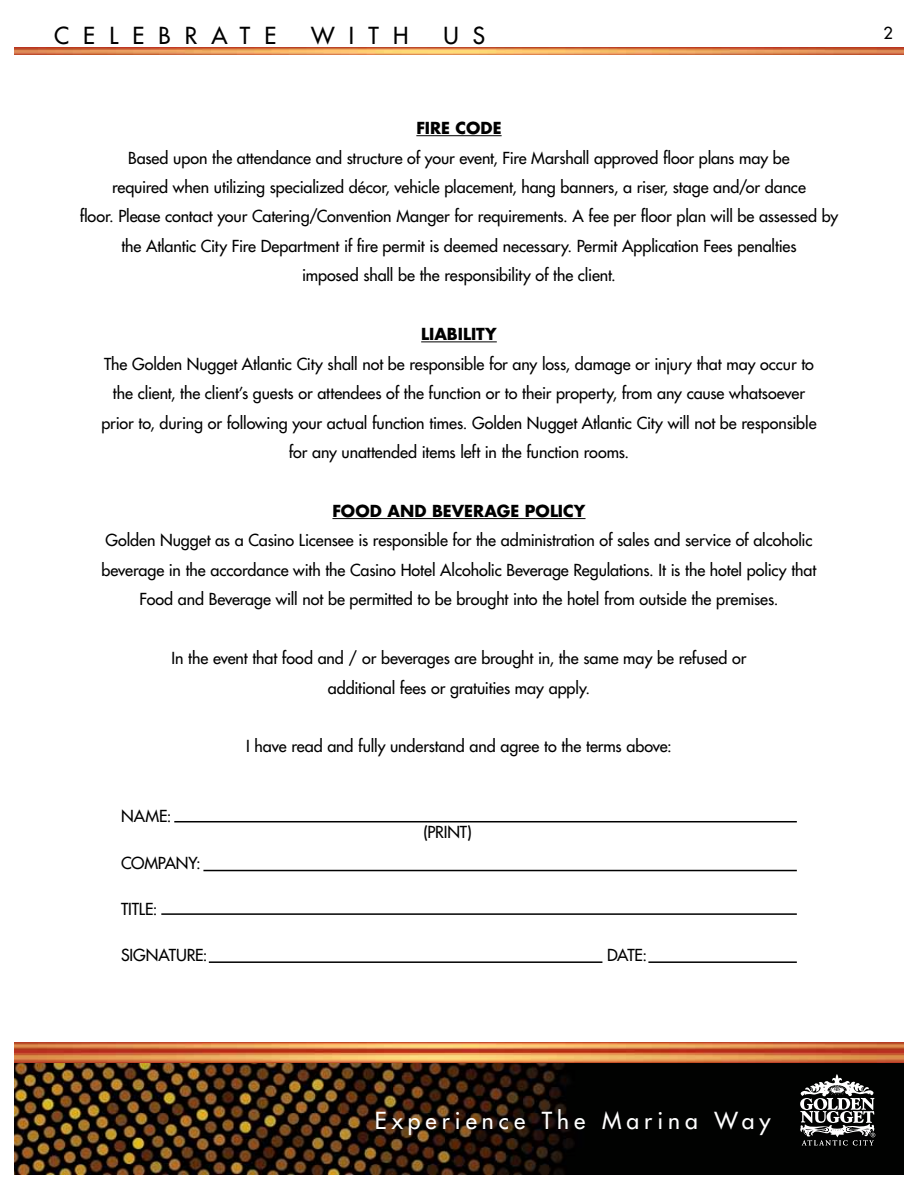
<style>
.page{position:relative;width:918px;height:1188px;background:#fff}
.page>*{position:absolute;margin:0;border:0;box-sizing:border-box;transform-origin:0 0}
.t1{font:500 22.8px "Futura Std";letter-spacing:.22em;color:#fff}
.t2{font:500 22.8px "Futura Std";letter-spacing:.62em;color:#000}
.t3{font:500 16.2px/29.4px "Futura Std";letter-spacing:-.005em;color:#000;text-align:center}
.t4{font:700 16.2px "Futura Std";letter-spacing:.005em;color:#000}
</style>
<div class="page">
<img style="left:15px;top:1042px;width:888px;height:21px">
<img style="left:15px;top:48px;width:888px;height:6px">
<div style="left:15px;top:1063px;width:888px;height:111px;background:#010201"></div>
<img style="left:15px;top:1063px;width:559px;height:111px">
<svg style="left:800px;top:1074px;width:75px;height:71px"></svg>
<hr style="left:416px;top:135px;width:86px;height:1px;background:#000">
<hr style="left:421px;top:341px;width:76px;height:1px;background:#000">
<hr style="left:332px;top:518px;width:254px;height:1px;background:#000">
<hr style="left:174px;top:821px;width:623px;height:1px;background:#000">
<hr style="left:203px;top:870px;width:594px;height:1px;background:#000">
<hr style="left:161px;top:913px;width:636px;height:2px;background:#000">
<hr style="left:648px;top:961px;width:149px;height:2px;background:#000">
<hr style="left:209px;top:961px;width:393px;height:2px;background:#000">
<h1 class="t2" style="left:54px;top:21px;width:224px">CELEBRATE</h1>
<h1 class="t2" style="left:311px;top:21px;width:99px">WITH</h1>
<h1 class="t2" style="left:443px;top:21px;width:43px">U S</h1>
<p class="t4" style="left:416px;top:117px;width:87px">FIRE CODE</p>
<p class="t3" style="left:80px;top:143px;width:760px">Based upon the attendance and structure of your event, Fire Marshall approved floor plans may be<br>required when utilizing specialized décor, vehicle placement, hang banners, a riser, stage and/or dance<br>floor. Please contact your Catering/Convention Manger for requirements. A fee per floor plan will be assessed by the Atlantic City Fire Department if fire permit is deemed necessary. Permit Application Fees penalties<br>imposed shall be the responsibility of the client.</p>
<p class="t4" style="left:421px;top:323px;width:77px">LIABILITY</p>
<p class="t3" style="left:101px;top:349px;width:717px">The Golden Nugget Atlantic City shall not be responsible for any loss, damage or injury that may occur to the client, the client’s guests or attendees of the function or to their property, from any cause whatsoever prior to, during or following your actual function times. Golden Nugget Atlantic City will not be responsible for any unattended items left in the function rooms.</p>
<p class="t4" style="left:332px;top:500px;width:255px">FOOD AND BEVERAGE POLICY</p>
<p class="t3" style="left:102px;top:526px;width:716px">Golden Nugget as a Casino Licensee is responsible for the administration of sales and service of alcoholic beverage in the accordance with the Casino Hotel Alcoholic Beverage Regulations. It is the hotel policy that<br>Food and Beverage will not be permitted to be brought into the hotel from outside the premises.</p>
<p class="t3" style="left:172px;top:644px;width:576px">In the event that food and / or beverages are brought in, the same may be refused or additional fees or gratuities may apply.</p>
<p class="t3" style="left:121px;top:801px;width:52px">NAME:</p>
<p class="t3" style="left:246px;top:732px;width:427px">I have read and fully understand and agree to the terms above:</p>
<p class="t3" style="left:423px;top:817px;width:50px">(PRINT)</p>
<p class="t3" style="left:121px;top:849px;width:81px">COMPANY:</p>
<p class="t3" style="left:121px;top:895px;width:38px">TITLE:</p>
<p class="t3" style="left:121px;top:941px;width:88px">SIGNATURE:</p>
<p class="t3" style="left:607px;top:941px;width:41px">DATE:</p>
<p class="t3" style="left:884px;top:18px;width:11px">2</p>
<h1 class="t1" style="left:375px;top:1106px;width:397px">Experience The Marina Way</h1>
</div>
